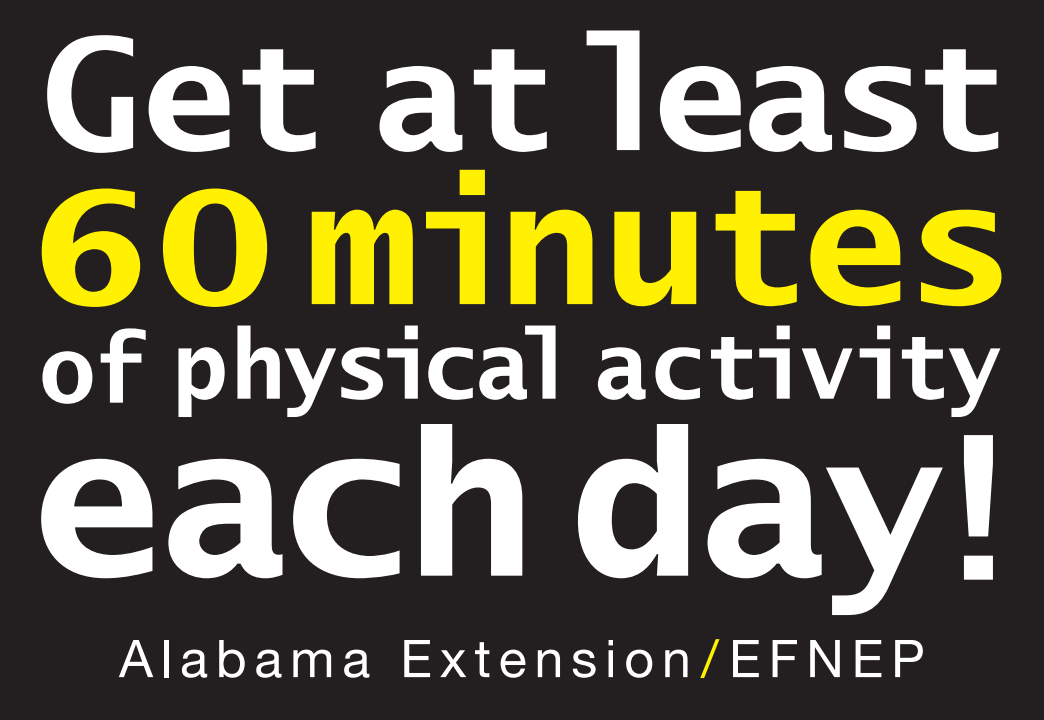
<style>
.page{position:relative;width:1044px;height:720px;background:#231f20}
.page>*{position:absolute;margin:0;border:0;box-sizing:border-box;transform-origin:0 0}
.t1{font:700 215.6px "Lucida Sans Typewriter";letter-spacing:-.02em;color:#fff}
.t2{font:700 174.4px "Lucida Sans Typewriter";letter-spacing:-.03em;color:#fff101;scale:1.12 1}
.t3{font:700 155.2px "Lucida Sans Typewriter";letter-spacing:-.03em;color:#fff}
.t4{font:700 94.8px "Lucida Sans Typewriter";letter-spacing:-.03em;color:#fff;scale:.95 1}
.t5{font:52px "Helvetica Neue LT Std";letter-spacing:.15em;color:#fff}
.s1{font-size:156px}
.s2{font-size:204px}
.s3{font-size:200px}
.s4{color:#fff101}
</style>
<div class="page">
<h3 class="t3" style="left:44px;top:6px;width:965px">Get at least</h3>
<h2 class="t2" style="left:32px;top:142px;width:877px"><span class="s1">60</span> minutes</h2>
<h3 class="t4" style="left:40px;top:311px;width:1013px">of physical activity</h3>
<h1 class="t1" style="left:32px;top:376px;width:1008px">each da<span class="s2">y</span><span class="s3">!</span></h1>
<p class="t5" style="left:119px;top:628px;width:807px">Alabama Extension<span class="s4">/</span>EFNEP</p>
</div>
